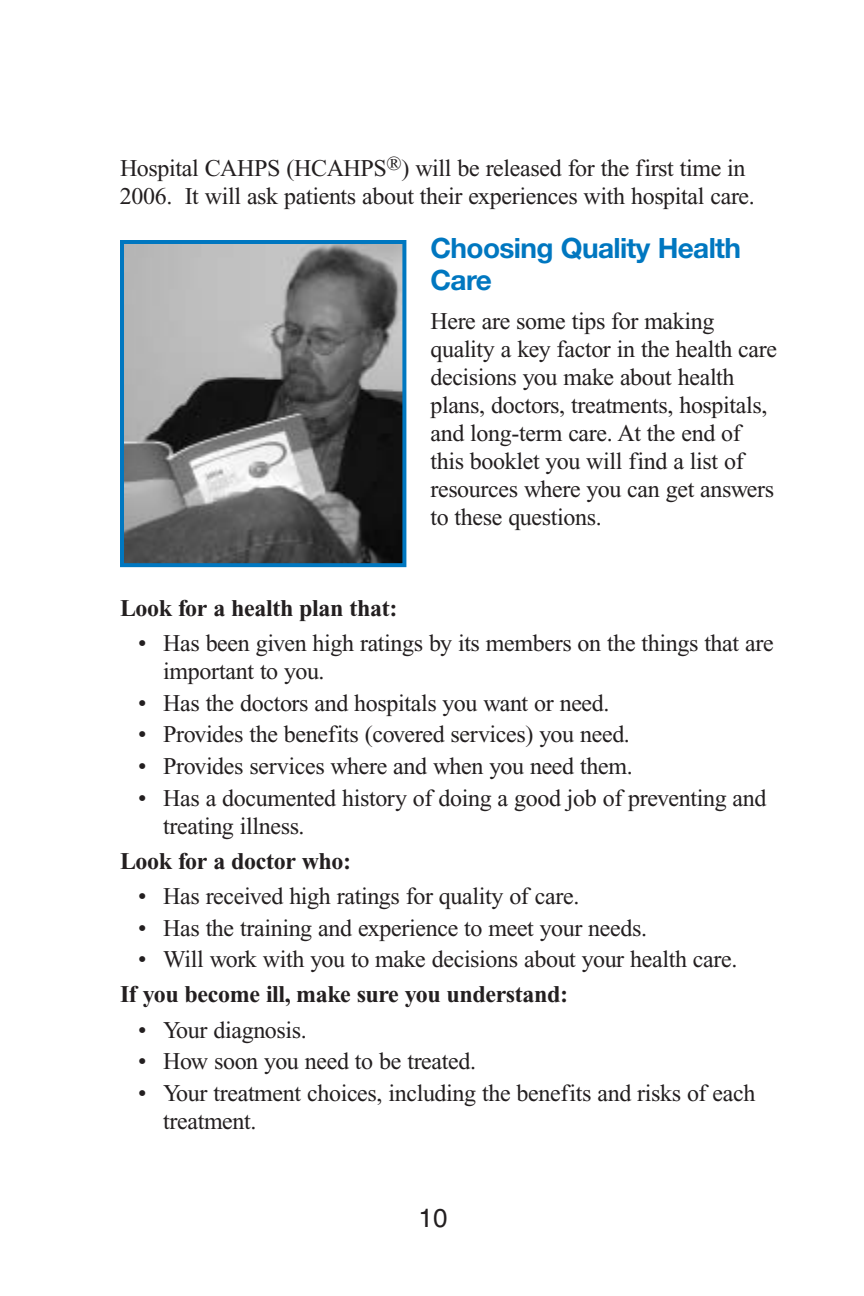
<style>
.page{position:relative;width:864px;height:1296px;background:#fff}
.page>*{position:absolute;margin:0;border:0;box-sizing:border-box;transform-origin:0 0}
.t1{font:700 28px/32px "Helvetica Neue";letter-spacing:-.02em;color:#0077c0}
.t2{font:26px "Helvetica";color:#231f20}
.t3{font:24px/28px "Times New Roman";letter-spacing:-.015em;color:#231f20}
.t4{font:700 24px "Times New Roman";letter-spacing:-.015em;color:#231f20}
</style>
<div class="page">
<img style="left:125px;top:245px;width:276px;height:317px">
<div style="left:120px;top:240px;width:286px;height:327px;border:4px solid #0077c0"></div>
<p class="t3" style="left:120px;top:157px;width:636px">Hospital CAHPS (HCAHPS<sup>®</sup>) will be released for the first time in<br>2006. It will ask patients about their experiences with hospital care.</p>
<p class="t1" style="left:430px;top:235px;width:312px">Choosing Quality Health<br>Care</p>
<p class="t3" style="left:430px;top:309px;width:348px">Here are some tips for making quality a key factor in the health care decisions you make about health plans, doctors, treatments, hospitals, and long-term care. At the end of this booklet you will find a list of resources where you can get answers to these questions.</p>
<p class="t4" style="left:120px;top:600px;width:279px">Look for a health plan that:</p>
<p class="t3" style="left:163px;top:632px;width:612px;text-indent:-25px">• Has been given high ratings by its members on the things that are important to you.</p>
<p class="t3" style="left:138px;top:691px;width:473px">• Has the doctors and hospitals you want or need.</p>
<p class="t3" style="left:138px;top:723px;width:493px">• Provides the benefits (covered services) you need.</p>
<p class="t3" style="left:138px;top:754px;width:496px">• Provides services where and when you need them.</p>
<p class="t3" style="left:163px;top:786px;width:605px;text-indent:-25px">• Has a documented history of doing a good job of preventing and treating illness.</p>
<p class="t4" style="left:120px;top:853px;width:233px">Look for a doctor who:</p>
<p class="t3" style="left:138px;top:884px;width:443px">• Has received high ratings for quality of care.</p>
<p class="t3" style="left:138px;top:916px;width:511px">• Has the training and experience to meet your needs.</p>
<p class="t3" style="left:138px;top:948px;width:601px">• Will work with you to make decisions about your health care.</p>
<p class="t4" style="left:120px;top:987px;width:450px">If you become ill, make sure you understand:</p>
<p class="t3" style="left:138px;top:1018px;width:170px">• Your diagnosis.</p>
<p class="t3" style="left:138px;top:1050px;width:340px">• How soon you need to be treated.</p>
<p class="t3" style="left:163px;top:1081px;width:594px;text-indent:-25px">• Your treatment choices, including the benefits and risks of each treatment.</p>
<p class="t2" style="left:419px;top:1208px;width:30px">10</p>
</div>
